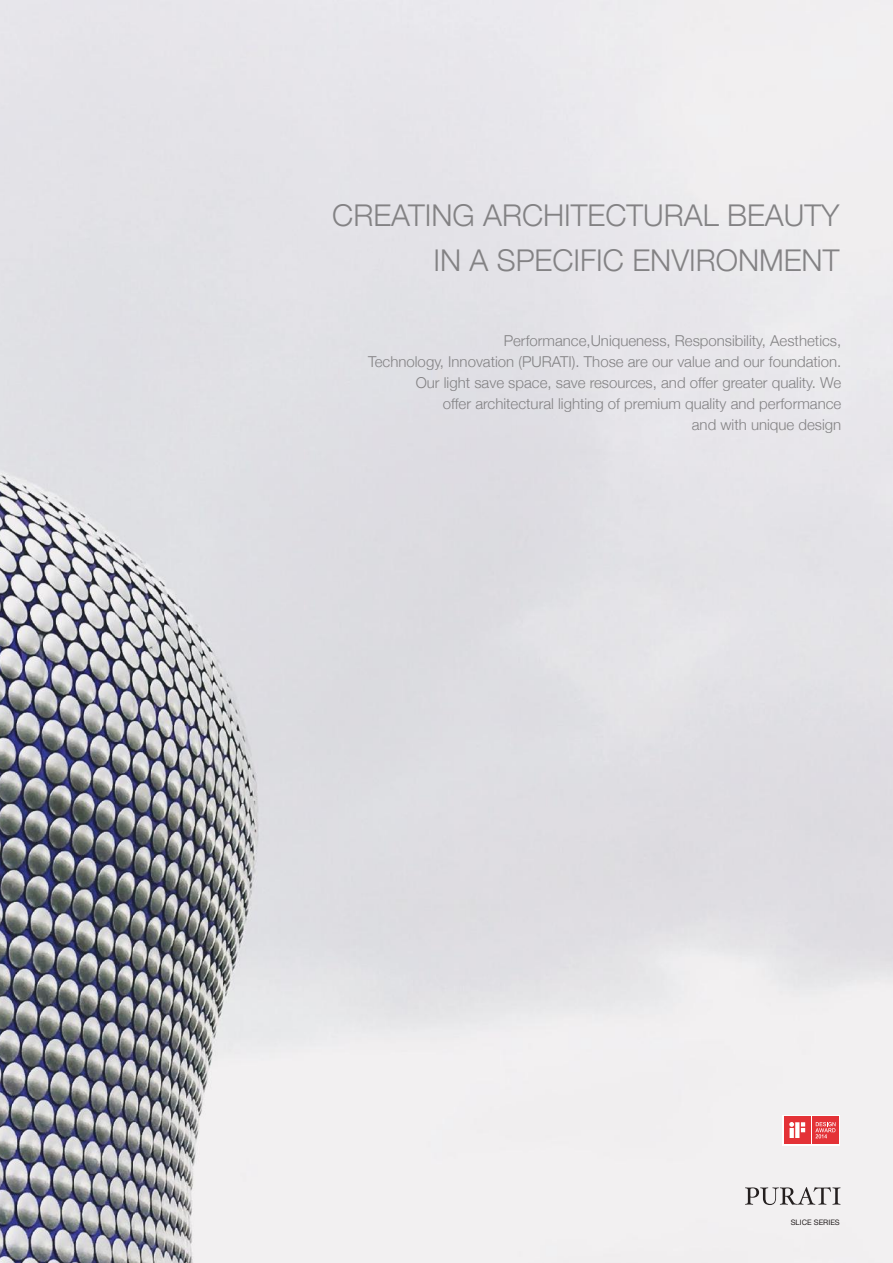
<style>
.page{position:relative;width:893px;height:1263px;background:#fff}
.page>*{position:absolute;margin:0;border:0;box-sizing:border-box;transform-origin:0 0}
.t1{font:300 30px/45px "Helvetica Neue";color:#838284;text-align:right}
.t2{font:300 15px/21px "Helvetica Neue";color:#838284;text-align:right}
.t3{font:7.5px "Helvetica Neue";color:#241f1f}
</style>
<div class="page">
<img style="left:0;top:0;width:893px;height:1263px">
<svg style="left:745px;top:1187px;width:95px;height:18px"></svg>
<div style="left:783px;top:1115px;width:57px;height:30px;background:#fff"></div>
<div style="left:784px;top:1116px;width:27px;height:28px;background:#e43237"></div>
<div style="left:812px;top:1116px;width:27px;height:28px;background:#e43237"></div>
<svg style="left:789px;top:1122px;width:16px;height:16px"></svg>
<svg style="left:815px;top:1122px;width:20px;height:16px"></svg>
<h1 class="t1" style="left:332px;top:192px;width:509px">CREATING ARCHITECTURAL BEAUTY<br>IN A SPECIFIC ENVIRONMENT</h1>
<p class="t2" style="left:368px;top:330px;width:475px">Performance,Uniqueness, Responsibility, Aesthetics,<br>Technology, Innovation (PURATI). Those are our value and our foundation.<br>Our light save space, save resources, and offer greater quality. We<br>offer architectural lighting of premium quality and performance<br>and with unique design</p>
<p class="t3" style="left:791px;top:1217px;width:51px">SLICE SERIES</p>
</div>
